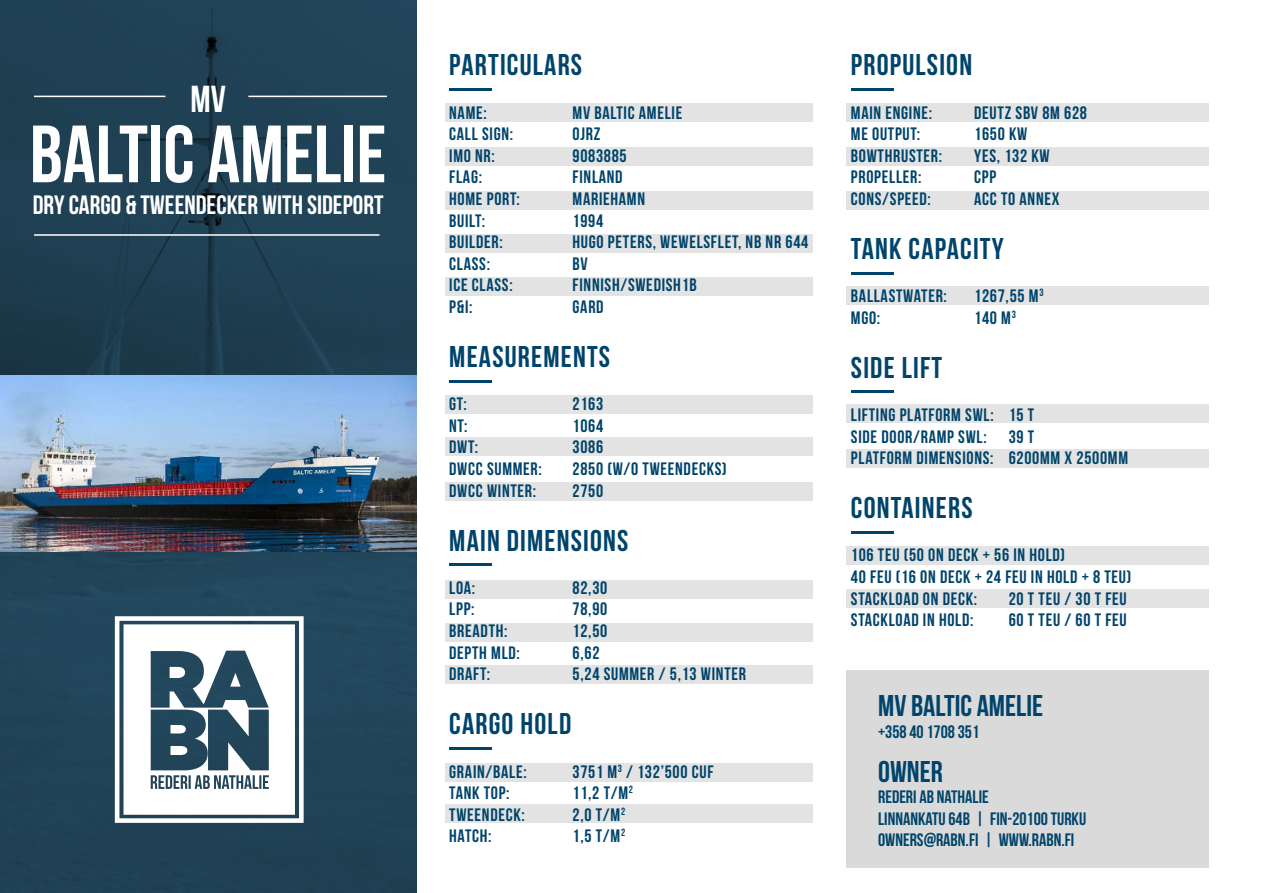
<style>
.page{position:relative;width:1263px;height:893px;background:#fff}
.page>*{position:absolute;margin:0;border:0;box-sizing:border-box;transform-origin:0 0}
.t1{font:700 81px "Bebas Neue";color:#fff}
.t2{font:700 37.5px "Bebas Neue";color:#fff}
.t3{font:700 30px "Bebas Neue";letter-spacing:.04em;color:#00446b}
.t4{font:700 30px "Bebas Neue";color:#00446b}
.t5{font:700 26.55px "Bebas Neue";color:#fff}
.t6{font:700 18px/21.6px "Bebas Neue";letter-spacing:.04em;color:#00446b}
.t7{font:700 18px/21.6px "Bebas Neue";color:#00446b}
</style>
<div class="page">
<div style="left:0;top:0;width:416px;height:893px;background:#204155"></div>
<svg style="left:115px;top:616px;width:189px;height:207px"></svg>
<hr style="left:34px;top:96px;width:131px;height:1px;background:#fff">
<hr style="left:248px;top:96px;width:139px;height:1px;background:#fff">
<hr style="left:34px;top:234px;width:345px;height:2px;background:#fff">
<div style="left:847px;top:669px;width:362px;height:198px;background:#dadada"></div>
<div style="left:445px;top:234px;width:368px;height:18px;background:#e3e3e3"></div>
<div style="left:445px;top:277px;width:368px;height:19px;background:#e3e3e3"></div>
<div style="left:445px;top:395px;width:368px;height:19px;background:#e3e3e3"></div>
<div style="left:445px;top:437px;width:368px;height:18px;background:#e3e3e3"></div>
<div style="left:445px;top:482px;width:368px;height:18px;background:#e3e3e3"></div>
<div style="left:445px;top:580px;width:368px;height:18px;background:#e3e3e3"></div>
<div style="left:445px;top:623px;width:368px;height:18px;background:#e3e3e3"></div>
<div style="left:445px;top:665px;width:368px;height:19px;background:#e3e3e3"></div>
<div style="left:445px;top:763px;width:368px;height:18px;background:#e3e3e3"></div>
<div style="left:445px;top:805px;width:368px;height:18px;background:#e3e3e3"></div>
<div style="left:445px;top:103px;width:368px;height:19px;background:#e3e3e3"></div>
<div style="left:847px;top:103px;width:362px;height:19px;background:#e3e3e3"></div>
<div style="left:847px;top:148px;width:362px;height:18px;background:#e3e3e3"></div>
<div style="left:847px;top:191px;width:362px;height:18px;background:#e3e3e3"></div>
<div style="left:847px;top:286px;width:362px;height:19px;background:#e3e3e3"></div>
<div style="left:847px;top:404px;width:362px;height:19px;background:#e3e3e3"></div>
<div style="left:847px;top:450px;width:362px;height:18px;background:#e3e3e3"></div>
<div style="left:847px;top:546px;width:362px;height:18px;background:#e3e3e3"></div>
<div style="left:847px;top:589px;width:362px;height:18px;background:#e3e3e3"></div>
<div style="left:445px;top:148px;width:368px;height:18px;background:#e3e3e3"></div>
<div style="left:445px;top:191px;width:368px;height:18px;background:#e3e3e3"></div>
<hr style="left:449px;top:88px;width:43px;height:3px;background:#00446b">
<hr style="left:449px;top:380px;width:43px;height:3px;background:#00446b">
<hr style="left:449px;top:563px;width:43px;height:3px;background:#00446b">
<hr style="left:449px;top:747px;width:43px;height:3px;background:#00446b">
<hr style="left:851px;top:88px;width:42px;height:3px;background:#00446b">
<hr style="left:851px;top:272px;width:42px;height:3px;background:#00446b">
<hr style="left:851px;top:390px;width:42px;height:3px;background:#00446b">
<hr style="left:851px;top:531px;width:42px;height:3px;background:#00446b">
<img style="left:0;top:375px;width:416px;height:177px">
<h2 class="t2" style="left:190px;top:78px;width:37px">MV</h2>
<h1 class="t1" style="left:30px;top:110px;width:358px">BALTIC AMELIE</h1>
<h3 class="t5" style="left:33px;top:190px;width:352px">DRY CARGO &amp; TWEENDECKER WITH SIDEPORT</h3>
<h3 class="t3" style="left:449px;top:49px;width:134px">PARTICULARS</h3>
<p class="t6" style="left:449px;top:101px;width:39px">NAME:</p>
<p class="t6" style="left:572px;top:101px;width:111px">MV BALTIC AMELIE</p>
<p class="t6" style="left:449px;top:123px;width:65px">CALL SIGN:</p>
<p class="t6" style="left:572px;top:123px;width:29px">OJRZ</p>
<p class="t6" style="left:449px;top:145px;width:47px">IMO NR:</p>
<p class="t6" style="left:572px;top:145px;width:56px">9083885</p>
<p class="t6" style="left:449px;top:166px;width:34px">FLAG:</p>
<p class="t6" style="left:572px;top:166px;width:52px">FINLAND</p>
<p class="t6" style="left:449px;top:188px;width:72px">HOME PORT:</p>
<p class="t6" style="left:572px;top:188px;width:74px">MARIEHAMN</p>
<p class="t6" style="left:449px;top:209px;width:37px">BUILT:</p>
<p class="t6" style="left:572px;top:209px;width:32px">1994</p>
<p class="t6" style="left:449px;top:231px;width:55px">BUILDER:</p>
<p class="t6" style="left:572px;top:231px;width:237px">HUGO PETERS, WEWELSFLET, NB NR 644</p>
<p class="t6" style="left:449px;top:253px;width:42px">CLASS:</p>
<p class="t6" style="left:572px;top:253px;width:17px">BV</p>
<p class="t6" style="left:449px;top:274px;width:65px">ICE CLASS:</p>
<p class="t6" style="left:572px;top:274px;width:126px">FINNISH/SWEDISH1B</p>
<p class="t6" style="left:449px;top:296px;width:25px">P&amp;I:</p>
<p class="t6" style="left:572px;top:296px;width:33px">GARD</p>
<h3 class="t3" style="left:449px;top:340px;width:162px">MEASUREMENTS</h3>
<p class="t6" style="left:449px;top:393px;width:19px">GT:</p>
<p class="t6" style="left:572px;top:393px;width:32px">2163</p>
<p class="t6" style="left:449px;top:415px;width:20px">NT:</p>
<p class="t6" style="left:572px;top:415px;width:32px">1064</p>
<p class="t6" style="left:449px;top:436px;width:30px">DWT:</p>
<p class="t6" style="left:572px;top:436px;width:32px">3086</p>
<p class="t6" style="left:449px;top:458px;width:94px">DWCC SUMMER:</p>
<p class="t6" style="left:572px;top:458px;width:156px">2850 (W/O TWEENDECKS)</p>
<p class="t6" style="left:449px;top:479px;width:88px">DWCC WINTER:</p>
<p class="t6" style="left:572px;top:479px;width:32px">2750</p>
<h3 class="t3" style="left:449px;top:524px;width:181px">MAIN DIMENSIONS</h3>
<p class="t6" style="left:449px;top:577px;width:28px">LOA:</p>
<p class="t6" style="left:572px;top:577px;width:36px">82,30</p>
<p class="t6" style="left:449px;top:598px;width:27px">LPP:</p>
<p class="t6" style="left:572px;top:598px;width:36px">78,90</p>
<p class="t6" style="left:449px;top:620px;width:60px">BREADTH:</p>
<p class="t6" style="left:572px;top:620px;width:36px">12,50</p>
<p class="t6" style="left:449px;top:641px;width:72px">DEPTH MLD:</p>
<p class="t6" style="left:572px;top:641px;width:28px">6,62</p>
<p class="t6" style="left:449px;top:663px;width:42px">DRAFT:</p>
<p class="t6" style="left:572px;top:663px;width:175px">5,24 SUMMER / 5,13 WINTER</p>
<h3 class="t3" style="left:449px;top:707px;width:123px">CARGO HOLD</h3>
<p class="t6" style="left:449px;top:760px;width:79px">GRAIN/BALE:</p>
<p class="t6" style="left:572px;top:760px;width:142px">3751 M<sup>3</sup> / 132’500 CUF</p>
<p class="t6" style="left:449px;top:782px;width:62px">TANK TOP:</p>
<p class="t6" style="left:572px;top:782px;width:62px">11,2 T/M<sup>2</sup></p>
<p class="t6" style="left:449px;top:803px;width:77px">TWEENDECK:</p>
<p class="t6" style="left:572px;top:803px;width:54px">2,0 T/M<sup>2</sup></p>
<p class="t6" style="left:449px;top:825px;width:44px">HATCH:</p>
<p class="t6" style="left:573px;top:825px;width:54px">1,5 T/M<sup>2</sup></p>
<h3 class="t3" style="left:851px;top:49px;width:123px">PROPULSION</h3>
<p class="t6" style="left:851px;top:101px;width:83px">MAIN ENGINE:</p>
<p class="t6" style="left:974px;top:101px;width:114px">DEUTZ SBV 8M 628</p>
<p class="t6" style="left:851px;top:123px;width:71px">ME OUTPUT:</p>
<p class="t6" style="left:974px;top:123px;width:55px">1650 KW</p>
<p class="t6" style="left:851px;top:145px;width:93px">BOWTHRUSTER:</p>
<p class="t6" style="left:974px;top:145px;width:77px">YES, 132 KW</p>
<p class="t6" style="left:851px;top:166px;width:72px">PROPELLER:</p>
<p class="t6" style="left:974px;top:166px;width:23px">CPP</p>
<p class="t6" style="left:851px;top:188px;width:82px">CONS/SPEED:</p>
<p class="t6" style="left:974px;top:188px;width:87px">ACC TO ANNEX</p>
<h3 class="t3" style="left:851px;top:232px;width:154px">TANK CAPACITY</h3>
<p class="t6" style="left:851px;top:285px;width:98px">BALLASTWATER:</p>
<p class="t6" style="left:974px;top:285px;width:71px">1267,55 M<sup>3</sup></p>
<p class="t6" style="left:851px;top:307px;width:31px">MGO:</p>
<p class="t6" style="left:974px;top:307px;width:43px">140 M<sup>3</sup></p>
<h3 class="t3" style="left:851px;top:351px;width:93px">SIDE LIFT</h3>
<p class="t6" style="left:851px;top:404px;width:279px">LIFTING PLATFORM SWL: 15 T<br>SIDE DOOR/RAMP SWL: 39 T<br>PLATFORM DIMENSIONS: 6200MM X 2500MM</p>
<h3 class="t3" style="left:851px;top:491px;width:123px">CONTAINERS</h3>
<p class="t6" style="left:851px;top:544px;width:282px">106 TEU (50 ON DECK + 56 IN HOLD)<br>40 FEU (16 ON DECK + 24 FEU IN HOLD + 8 TEU)<br>STACKLOAD ON DECK:</p>
<p class="t6" style="left:1009px;top:587px;width:120px">20 T TEU / 30 T FEU</p>
<p class="t6" style="left:851px;top:609px;width:124px">STACKLOAD IN HOLD:</p>
<p class="t6" style="left:1009px;top:609px;width:120px">60 T TEU / 60 T FEU</p>
<h3 class="t4" style="left:878px;top:690px;width:166px">MV BALTIC AMELIE</h3>
<p class="t7" style="left:878px;top:721px;width:103px">+35840 1708 351</p>
<h3 class="t3" style="left:878px;top:755px;width:66px">OWNER</h3>
<p class="t7" style="left:878px;top:786px;width:210px">REDERI AB NATHALIE<br>LINNANKATU 64B | FIN-20100 TURKU<br>OWNERS@RABN.FI | WWW.RABN.FI</p>
</div>
